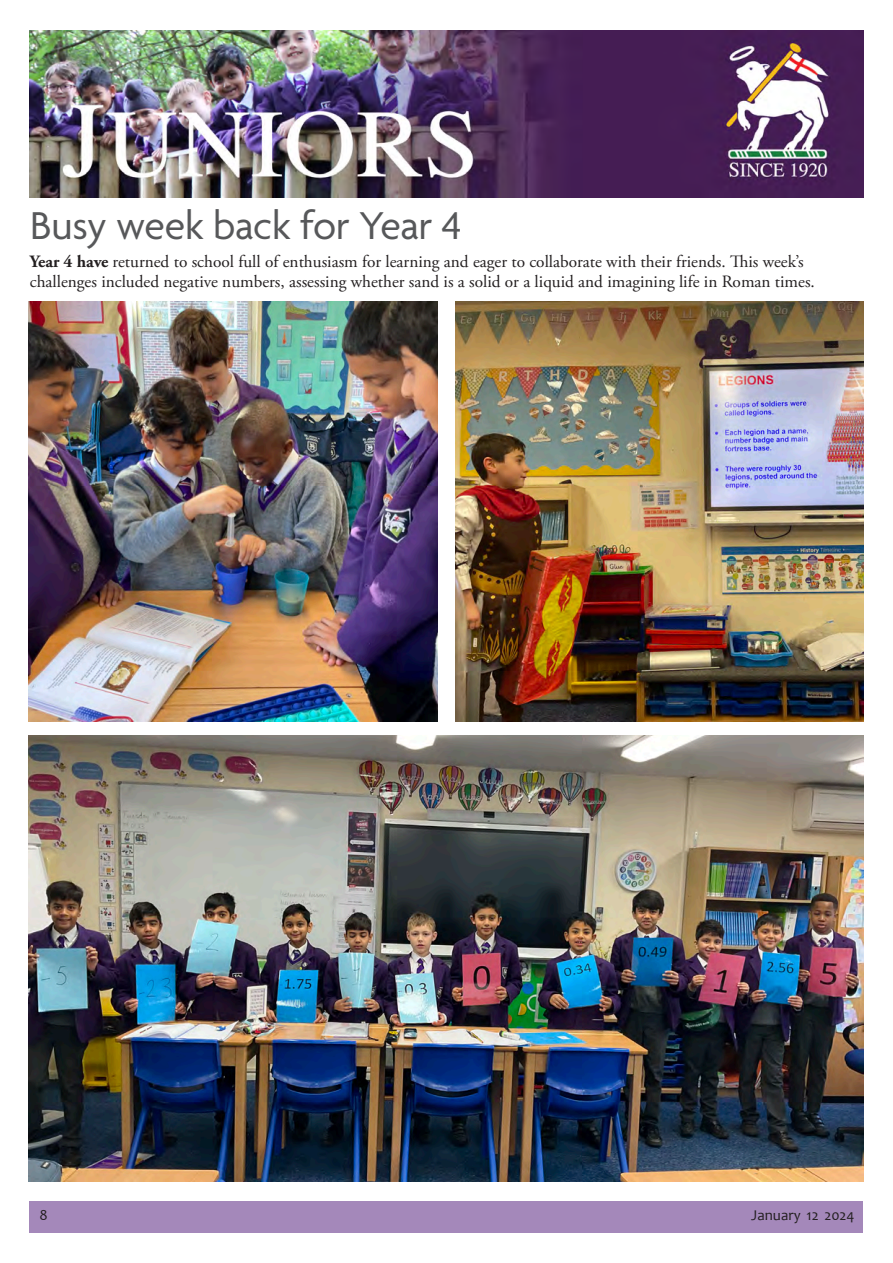
<style>
.page{position:relative;width:893px;height:1263px;background:#fff}
.page>*{position:absolute;margin:0;border:0;box-sizing:border-box;transform-origin:0 0}
.t1{font:42px "Agenda";letter-spacing:-.005em;color:#57585a}
.t2{font:17.25px/20.7px "Adobe Garamond Pro";color:#231f20}
.t3{font:15px "Candara";color:#231f20}
.s1{font-weight:700}
</style>
<div class="page">
<div style="left:30px;top:1201px;width:833px;height:32px;background:#a488ba"></div>
<img style="left:29px;top:735px;width:834px;height:446px">
<img style="left:29px;top:302px;width:408px;height:420px">
<img style="left:455px;top:302px;width:408px;height:420px">
<img style="left:30px;top:31px;width:833px;height:167px">
<p class="t1" style="left:30px;top:203px;width:433px">Busy week back for Year 4</p>
<p class="t2" style="left:30px;top:251px;width:787px"><span class="s1">Year 4 have</span> returned to school full of enthusiasm for learning and eager to collaborate with their friends. This week’s challenges included negative numbers, assessing whether sand is a solid or a liquid and imagining life in Roman times.</p>
<p class="t3" style="left:39px;top:1205px;width:10px">8</p>
<p class="t3" style="left:751px;top:1205px;width:105px">January 12 2024</p>
</div>
